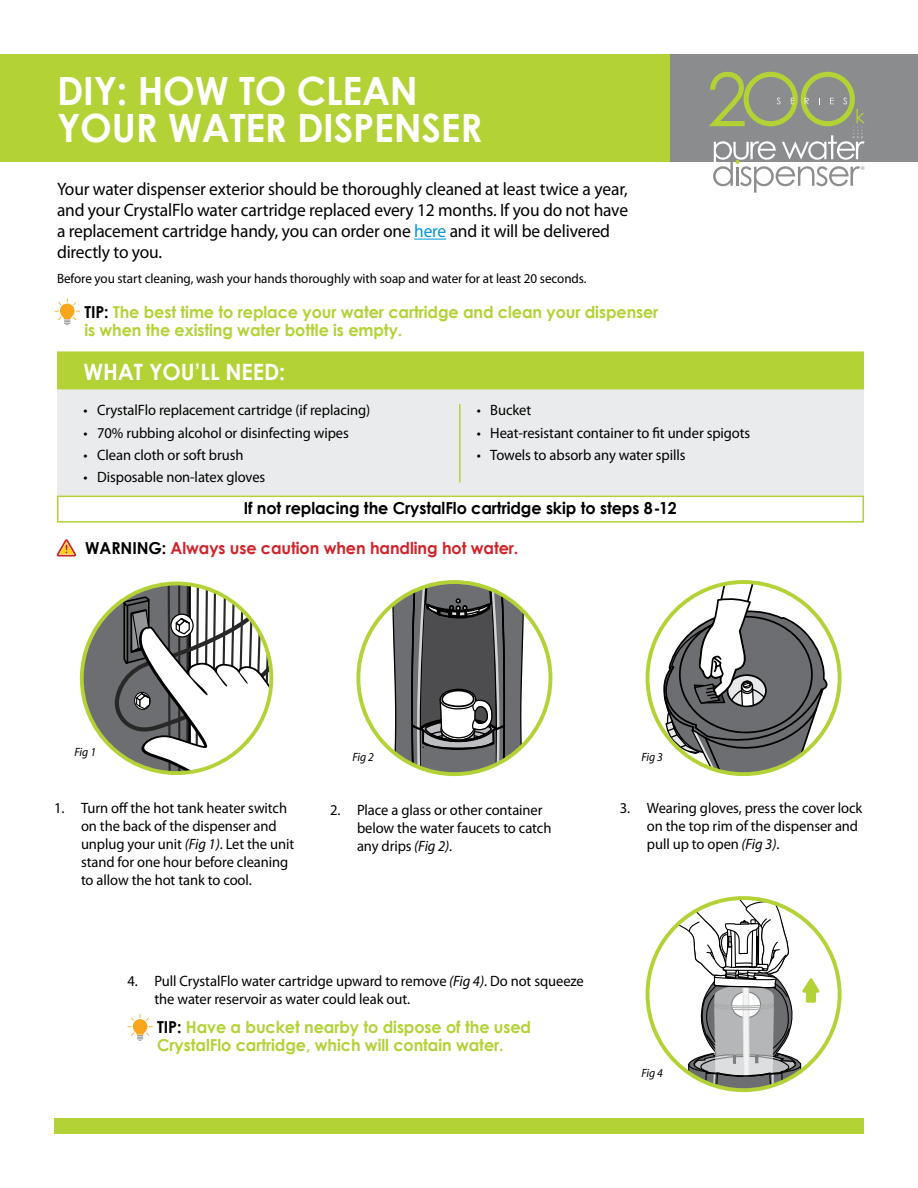
<style>
.page{position:relative;width:918px;height:1188px;background:#fff}
.page>*{position:absolute;margin:0;border:0;box-sizing:border-box;transform-origin:0 0}
.t1{font:700 39px/37.5px "Century Gothic";letter-spacing:-.005em;color:#fff}
.t2{font:700 22.5px "Century Gothic";letter-spacing:-.005em;color:#fff}
.t3{font:18px/21px "Myriad Pro";letter-spacing:-.01em;color:#000}
.t4{font:700 16.5px/18px "Century Gothic";letter-spacing:-.005em;color:#b2d236}
.t5{font:700 16.5px "Century Gothic";letter-spacing:-.005em;color:#000}
.t6{font:700 16.5px "Century Gothic";letter-spacing:-.005em;color:#d2232a}
.t7{font:15px/18px "Myriad Pro";letter-spacing:-.005em;color:#000}
.t8{font:13.5px "Myriad Pro";letter-spacing:-.005em;color:#000}
.t9{font:italic 12px "Myriad Pro";letter-spacing:-.015em;color:#000}
.t10{font:4.8px "Helvetica Neue";color:#8a8c8e}
.s1{color:#0095da}
.s2{color:#000}
.s3{font-style:italic}
</style>
<div class="page">
<svg style="left:361px;top:582px;width:189px;height:192px"></svg>
<div style="left:356px;top:580px;width:196px;height:196px;border:4px solid #b2d236;border-radius:50%"></div>
<svg style="left:653px;top:582px;width:177px;height:192px"></svg>
<div style="left:646px;top:580px;width:196px;height:196px;border:4px solid #b2d236;border-radius:50%"></div>
<svg style="left:654px;top:898px;width:166px;height:192px"></svg>
<div style="left:646px;top:896px;width:196px;height:196px;border:4px solid #b2d236;border-radius:50%"></div>
<div style="left:57px;top:54px;width:861px;height:108px;background:#8a8c8e"></div>
<div style="left:0;top:54px;width:669px;height:108px;background:#b2d236"></div>
<hr style="left:414px;top:239px;width:32px;height:1px;background:#0095da">
<svg style="left:127px;top:1014px;width:26px;height:27px"></svg>
<div style="left:54px;top:1118px;width:810px;height:16px;background:#b2d236"></div>
<svg style="left:709px;top:72px;width:156px;height:121px"></svg>
<div style="left:57px;top:352px;width:807px;height:144px;background:#eaebec;border:3px solid #eaebec"></div>
<div style="left:57px;top:352px;width:807px;height:37px;background:#b2d236"></div>
<hr style="left:459px;top:404px;width:2px;height:78px;background:#b2d236">
<svg style="left:55px;top:298px;width:25px;height:27px"></svg>
<svg style="left:56px;top:539px;width:21px;height:18px"></svg>
<svg style="left:82px;top:583px;width:189px;height:190px"></svg>
<div style="left:80px;top:582px;width:193px;height:193px;border:4px solid #b3d236;border-radius:50%"></div>
<div style="left:57px;top:496px;width:807px;height:27px;border:2px solid #b2d236"></div>
<h1 class="t1" style="left:57px;top:71px;width:427px">DIY: HOW TO CLEAN<br>YOUR WATER DISPENSER</h1>
<p class="t3" style="left:57px;top:178px;width:573px">Your water dispenser exterior should be thoroughly cleaned at least twice a year, and your CrystalFlo water cartridge replaced every 12 months. If you do not have a replacement cartridge handy, you can order one <span class="s1">here</span> and it will be delivered directly to you.</p>
<p class="t8" style="left:57px;top:270px;width:531px">Before you start cleaning, wash your hands thoroughly with soap and water for at least 20 seconds.</p>
<p class="t4" style="left:84px;top:302px;width:576px"><span class="s2">TIP:</span> The best time to replace your water cartridge and clean your dispenser is when the existing water bottle is empty.</p>
<h2 class="t2" style="left:84px;top:358px;width:203px">WHAT YOU’LL NEED:</h2>
<p class="t7" style="left:84px;top:401px;width:288px">• CrystalFlo replacement cartridge (if replacing)</p>
<p class="t7" style="left:84px;top:423px;width:267px">• 70% rubbing alcohol or disinfecting wipes</p>
<p class="t7" style="left:84px;top:446px;width:161px">• Clean cloth or soft brush</p>
<p class="t7" style="left:84px;top:468px;width:183px">• Disposable non-latex gloves</p>
<p class="t7" style="left:477px;top:401px;width:56px">• Bucket</p>
<p class="t7" style="left:477px;top:423px;width:275px">• Heat-resistant container to fit under spigots</p>
<p class="t7" style="left:477px;top:446px;width:210px">• Towels to absorb any water spills</p>
<p class="t5" style="left:244px;top:498px;width:435px">If not replacing the CrystalFlo cartridge skip to steps 8-12</p>
<p class="t6" style="left:85px;top:538px;width:435px"><span class="s2">WARNING:</span> Always use caution when handling hot water.</p>
<p class="t9" style="left:75px;top:745px;width:23px">Fig 1</p>
<p class="t9" style="left:352px;top:749px;width:23px">Fig 2</p>
<p class="t9" style="left:642px;top:749px;width:23px">Fig 3</p>
<p class="t10" style="left:861px;top:165px;width:5px">®</p>
<p class="t7" style="left:81px;top:799px;width:215px;text-indent:-27px">1. Turn off the hot tank heater switch on the back of the dispenser and unplug your unit <span class="s3">(Fig 1)</span>. Let the unit stand for one hour before cleaning to allow the hot tank to cool.</p>
<p class="t7" style="left:357px;top:800px;width:196px;text-indent:-27px">2. Place a glass or other container below the water faucets to catch any drips <span class="s3">(Fig 2)</span>.</p>
<p class="t7" style="left:154px;top:972px;width:431px;text-indent:-27px">4. Pull CrystalFlo water cartridge upward to remove <span class="s3">(Fig 4)</span>. Do not squeeze the water reservoir as water could leak out.</p>
<p class="t4" style="left:157px;top:1018px;width:375px"><span class="s2">TIP:</span> Have a bucket nearby to dispose of the used<br>CrystalFlo cartridge, which will contain water.</p>
<p class="t7" style="left:647px;top:799px;width:217px;text-indent:-27px">3. Wearing gloves, press the cover lock on the top rim of the dispenser and pull up to open <span class="s3">(Fig 3)</span>.</p>
<p class="t9" style="left:642px;top:1065px;width:23px">Fig 4</p>
</div>
